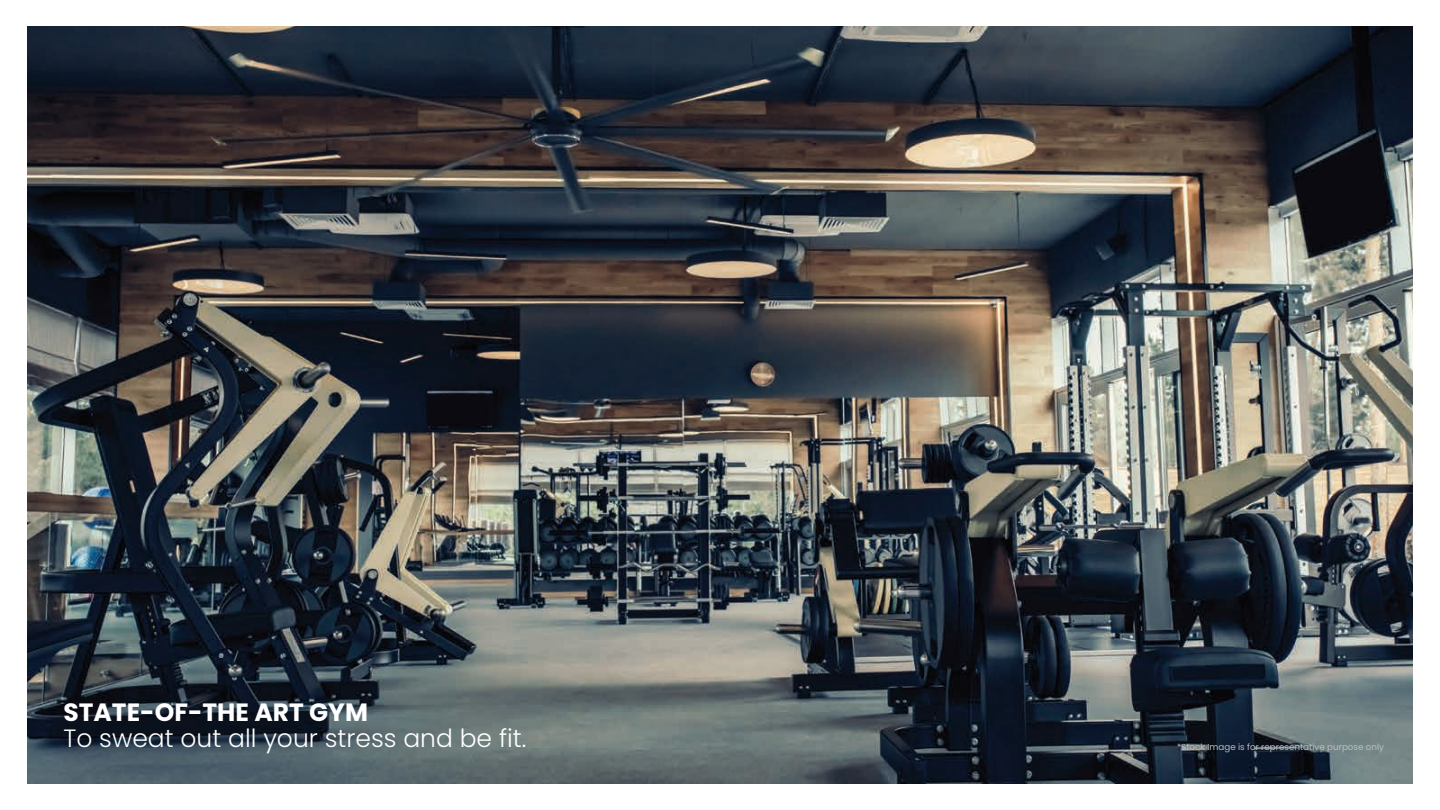
<style>
.page{position:relative;width:1440px;height:810px;background:#fff}
.page>*{position:absolute;margin:0;border:0;box-sizing:border-box;transform-origin:0 0}
.t1{font:300 25px "Poppins";color:#fff}
.t2{font:700 25px "Poppins";color:#fff}
.t3{font:8.75px "Poppins";color:#bcbdc0}
</style>
<div class="page">
<img style="left:28px;top:27px;width:1384px;height:756px">
<h1 class="t2" style="left:63px;top:697px;width:306px">STATE-OF-THE ART GYM</h1>
<h1 class="t1" style="left:63px;top:724px;width:465px">To sweat out all your stress and be fit.</h1>
<p class="t3" style="left:1177px;top:742px;width:209px">*Stock Image is for representative purpose only</p>
</div>
